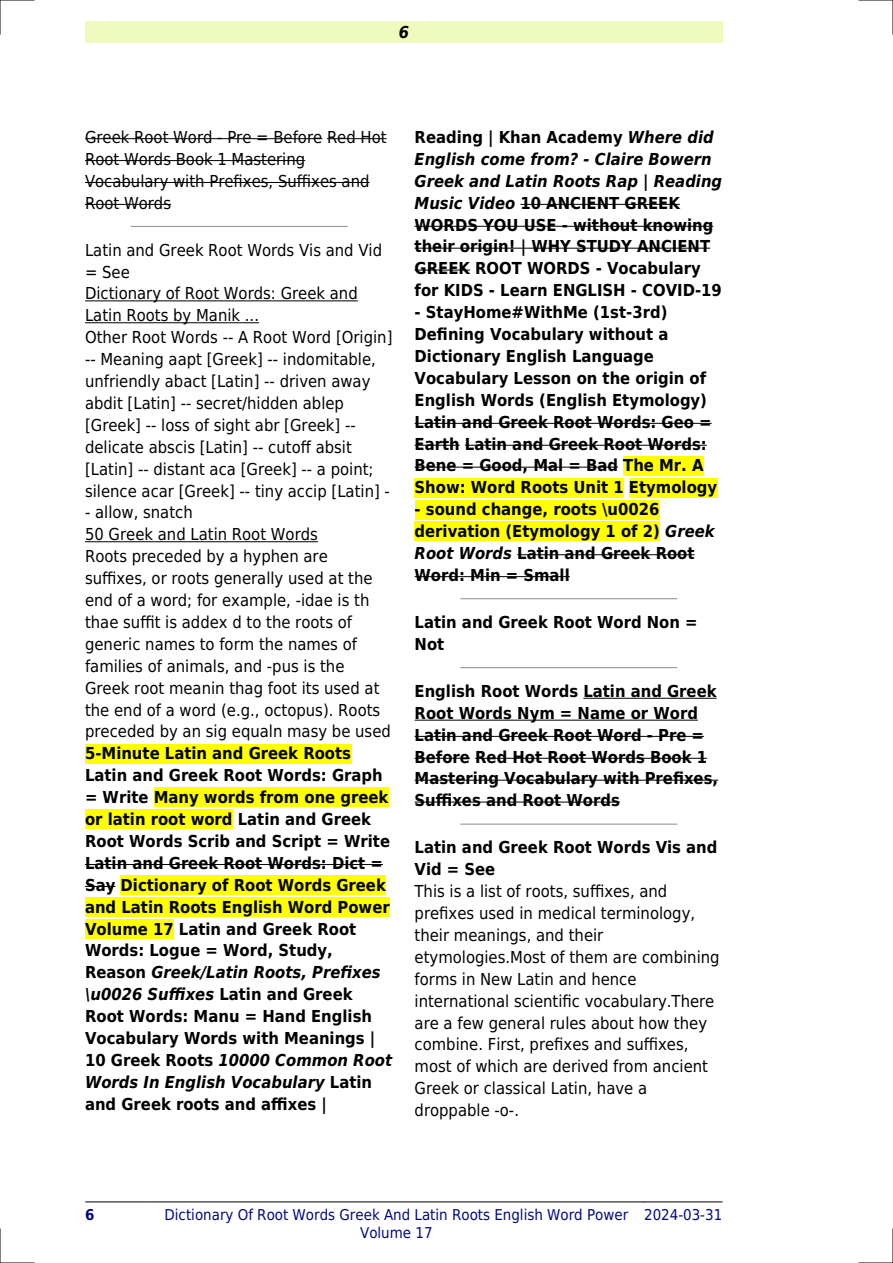
<style>
.page{position:relative;width:893px;height:1263px;background:#fff}
.page>*{position:absolute;margin:0;border:0;box-sizing:border-box;transform-origin:0 0}
.t1{font:700 16.5px/21.9px "DejaVu Sans Condensed";color:#000}
.t2{font:16.5px/21.9px "DejaVu Sans Condensed";color:#000}
.t3{font:italic 700 16.5px "DejaVu Sans Condensed";color:#000}
.t4{font:15px/18px "DejaVu Sans Condensed";color:#000880;text-align:center}
.t5{font:700 15px "DejaVu Sans Condensed";color:#000880}
.s1{font-style:italic}
</style>
<div class="page">
<div style="left:85px;top:21px;width:638px;height:22px;background:#effbbe"></div>
<hr style="left:85px;top:1202px;width:63px;height:1px;background:#000">
<hr style="left:149px;top:1202px;width:495px;height:1px;background:#000">
<hr style="left:644px;top:1202px;width:78px;height:1px;background:#000">
<hr style="left:85px;top:138px;width:237px;height:1px;background:#000">
<hr style="left:327px;top:138px;width:60px;height:1px;background:#000">
<hr style="left:85px;top:160px;width:220px;height:1px;background:#000">
<hr style="left:85px;top:182px;width:284px;height:1px;background:#000">
<hr style="left:85px;top:204px;width:86px;height:1px;background:#000">
<hr style="left:131px;top:226px;width:216px;height:1px;background:#999">
<hr style="left:85px;top:300px;width:273px;height:1px;background:#000">
<hr style="left:85px;top:322px;width:174px;height:1px;background:#000">
<hr style="left:85px;top:541px;width:233px;height:1px;background:#000">
<div style="left:85px;top:744px;width:266px;height:19px;background:#ff0"></div>
<div style="left:154px;top:788px;width:234px;height:19px;background:#ff0"></div>
<div style="left:85px;top:810px;width:148px;height:19px;background:#ff0"></div>
<hr style="left:85px;top:864px;width:298px;height:1px;background:#000">
<hr style="left:85px;top:886px;width:30px;height:1px;background:#000">
<div style="left:121px;top:875px;width:265px;height:19px;background:#ff0"></div>
<div style="left:85px;top:897px;width:305px;height:19px;background:#ff0"></div>
<div style="left:85px;top:919px;width:89px;height:19px;background:#ff0"></div>
<hr style="left:520px;top:204px;width:160px;height:1px;background:#000">
<hr style="left:415px;top:226px;width:298px;height:1px;background:#000">
<hr style="left:415px;top:248px;width:295px;height:1px;background:#000">
<hr style="left:415px;top:270px;width:55px;height:1px;background:#000">
<hr style="left:415px;top:423px;width:297px;height:1px;background:#000">
<hr style="left:415px;top:445px;width:45px;height:1px;background:#000">
<hr style="left:465px;top:445px;width:242px;height:1px;background:#000">
<hr style="left:415px;top:467px;width:203px;height:1px;background:#000">
<div style="left:623px;top:456px;width:80px;height:19px;background:#ff0"></div>
<div style="left:415px;top:478px;width:209px;height:19px;background:#ff0"></div>
<div style="left:629px;top:478px;width:88px;height:19px;background:#ff0"></div>
<div style="left:415px;top:500px;width:244px;height:19px;background:#ff0"></div>
<div style="left:415px;top:522px;width:245px;height:19px;background:#ff0"></div>
<hr style="left:517px;top:554px;width:178px;height:1px;background:#000">
<hr style="left:415px;top:576px;width:155px;height:1px;background:#000">
<hr style="left:461px;top:598px;width:216px;height:1px;background:#999">
<hr style="left:461px;top:667px;width:216px;height:1px;background:#999">
<hr style="left:583px;top:698px;width:134px;height:1px;background:#000">
<hr style="left:415px;top:720px;width:283px;height:1px;background:#000">
<hr style="left:415px;top:736px;width:289px;height:1px;background:#000">
<hr style="left:415px;top:758px;width:55px;height:1px;background:#000">
<hr style="left:475px;top:758px;width:232px;height:1px;background:#000">
<hr style="left:415px;top:780px;width:303px;height:1px;background:#000">
<hr style="left:415px;top:802px;width:205px;height:1px;background:#000">
<hr style="left:461px;top:823px;width:216px;height:2px;background:#999">
<hr style="left:0;top:0;width:34px;height:1px;background:#000">
<hr style="left:859px;top:0;width:34px;height:1px;background:#000">
<hr style="left:0;top:1262px;width:34px;height:1px;background:#000">
<hr style="left:859px;top:1262px;width:34px;height:1px;background:#000">
<hr style="left:0;top:0;width:1px;height:34px;background:#000">
<hr style="left:0;top:1229px;width:1px;height:34px;background:#000">
<hr style="left:892px;top:0;width:1px;height:34px;background:#000">
<hr style="left:892px;top:1229px;width:1px;height:34px;background:#000">
<p class="t3" style="left:399px;top:23px;width:12px">6</p>
<p class="t2" style="left:85px;top:126px;width:303px">Greek Root Word - Pre = Before Red Hot<br>Root Words Book 1 Mastering<br>Vocabulary with Prefixes, Suffixes and<br>Root Words</p>
<p class="t2" style="left:85px;top:239px;width:309px">Latin and Greek Root Words Vis and Vid = See<br>Dictionary of Root Words: Greek and Latin Roots by Manik ...<br>Other Root Words -- A Root Word [Origin] -- Meaning aapt [Greek] -- indomitable, unfriendly abact [Latin] -- driven away abdit [Latin] -- secret/hidden ablep [Greek] -- loss of sight abr [Greek] -- delicate abscis [Latin] -- cutoff absit [Latin] -- distant aca [Greek] -- a point; silence acar [Greek] -- tiny accip [Latin] -</p>
<p class="t2" style="left:85px;top:502px;width:307px">- allow, snatch<br>50 Greek and Latin Root Words<br>Roots preceded by a hyphen are suffixes, or roots generally used at the end of a word; for example, -idae is th thae suffit is addex d to the roots of generic names to form the names of families of animals, and -pus is the Greek root meanin thag foot its used at the end of a word (e.g., octopus). Roots preceded by an sig equaln masy be used</p>
<p class="t1" style="left:85px;top:743px;width:309px">5-Minute Latin and Greek Roots<br>Latin and Greek Root Words: Graph = Write Many words from one greek or latin root word Latin and Greek<br>Root Words Scrib and Script = Write<br>Latin and Greek Root Words: Dict =<br>Say Dictionary of Root Words Greek and Latin Roots English Word Power<br>Volume 17 Latin and Greek Root<br>Words: Logue = Word, Study,<br>Reason <span class="s1">Greek/Latin Roots, Prefixes \u0026 Suffixes</span> Latin and Greek<br>Root Words: Manu = Hand English<br>Vocabulary Words with Meanings |<br>10 Greek Roots <span class="s1">10000 Common Root<br>Words In English Vocabulary</span> Latin and Greek roots and affixes |</p>
<p class="t1" style="left:415px;top:126px;width:309px">Reading | Khan Academy <span class="s1">Where did<br>English come from? - Claire Bowern<br>Greek and Latin Roots Rap | Reading<br>Music Video</span> 10 ANCIENT GREEK<br>WORDS YOU USE - without knowing their origin! | WHY STUDY ANCIENT<br>GREEK ROOT WORDS - Vocabulary for KIDS - Learn ENGLISH - COVID-19</p>
<p class="t1" style="left:415px;top:301px;width:304px">- StayHome#WithMe (1st-3rd)<br>Defining Vocabulary without a<br>Dictionary English Language<br>Vocabulary Lesson on the origin of<br>English Words (English Etymology)<br>Latin and Greek Root Words: Geo =<br>Earth Latin and Greek Root Words:<br>Bene = Good, Mal = Bad The Mr. A<br>Show: Word Roots Unit 1 Etymology</p>
<p class="t1" style="left:415px;top:498px;width:302px">- sound change, roots \u0026 derivation (Etymology 1 of 2) <span class="s1">Greek<br>Root Words</span> Latin and Greek Root<br>Word: Min = Small</p>
<p class="t1" style="left:415px;top:611px;width:285px">Latin and Greek Root Word Non =<br>Not</p>
<p class="t1" style="left:415px;top:680px;width:305px">English Root Words Latin and Greek<br>Root Words Nym = Name or Word<br>Latin and Greek Root Word - Pre =<br>Before Red Hot Root Words Book 1<br>Mastering Vocabulary with Prefixes,<br>Suffixes and Root Words</p>
<p class="t1" style="left:415px;top:837px;width:304px">Latin and Greek Root Words Vis and<br>Vid = See</p>
<p class="t2" style="left:415px;top:880px;width:306px">This is a list of roots, suffixes, and prefixes used in medical terminology, their meanings, and their etymologies.Most of them are combining forms in New Latin and hence international scientific vocabulary.There are a few general rules about how they combine. First, prefixes and suffixes, most of which are derived from ancient Greek or classical Latin, have a droppable -o-.</p>
<p class="t5" style="left:85px;top:1206px;width:11px">6</p>
<p class="t4" style="left:165px;top:1206px;width:465px">Dictionary Of Root Words Greek And Latin Roots English Word Power<br>Volume 17</p>
<p class="t4" style="left:644px;top:1206px;width:80px">2024-03-31</p>
</div>
